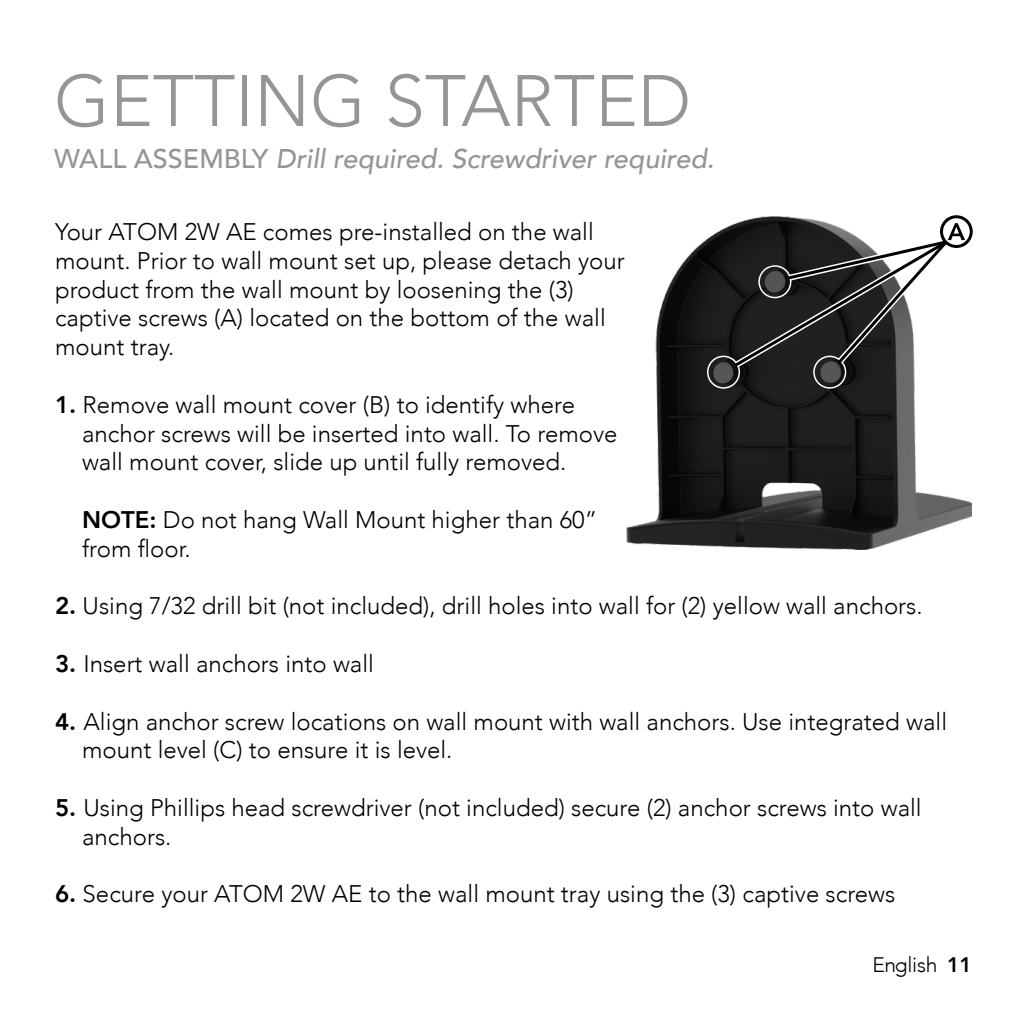
<style>
.page{position:relative;width:1026px;height:1026px;background:#fff}
.page>*{position:absolute;margin:0;border:0;box-sizing:border-box;transform-origin:0 0}
.t1{font:300 72px "Avenir";color:#939598}
.t2{font:italic 500 27px "Avenir";color:#939598}
.t3{font:300 24px/28.8px "Avenir";color:#000}
.t4{font:300 21px "Avenir";letter-spacing:-.02em;color:#000}
.s1{font-style:normal}
.s2{font-weight:800}
</style>
<div class="page">
<img style="left:627px;top:216px;width:345px;height:334px">
<div style="left:813px;top:356px;width:33px;height:33px;border:2px solid #fff;border-radius:50%"></div>
<div style="left:707px;top:356px;width:33px;height:33px;border:2px solid #fff;border-radius:50%"></div>
<svg style="left:942px;top:217px;width:29px;height:29px"></svg>
<div style="left:940px;top:215px;width:33px;height:33px;border:3px solid #000;border-radius:50%"></div>
<svg style="left:729px;top:223px;width:236px;height:150px"></svg>
<p class="t1" style="left:54px;top:59px;width:639px">GETTING STARTED</p>
<p class="t2" style="left:54px;top:143px;width:662px"><span class="s1">WALL ASSEMBLY</span> Drill required. Screwdriver required.</p>
<p class="t3" style="left:55px;top:217px;width:571px">Your ATOM 2W AE comes pre-installed on the wall mount. Prior to wall mount set up, please detach your product from the wall mount by loosening the (3) captive screws (A) located on the bottom of the wall mount tray.</p>
<p class="t3" style="left:82px;top:390px;width:537px;text-indent:-27px"><span class="s2">1.</span> Remove wall mount cover (B) to identify where anchor screws will be inserted into wall. To remove wall mount cover, slide up until fully removed.</p>
<p class="t3" style="left:82px;top:505px;width:517px"><span class="s2">NOTE:</span> Do not hang Wall Mount higher than 60” from floor.</p>
<p class="t3" style="left:55px;top:592px;width:869px"><span class="s2">2.</span> Using 7/32 drill bit (not included), drill holes into wall for (2) yellow wall anchors.</p>
<p class="t3" style="left:55px;top:649px;width:320px"><span class="s2">3.</span> Insert wall anchors into wall</p>
<p class="t3" style="left:82px;top:707px;width:867px;text-indent:-27px"><span class="s2">4.</span> Align anchor screw locations on wall mount with wall anchors. Use integrated wall mount level (C) to ensure it is level.</p>
<p class="t3" style="left:82px;top:793px;width:841px;text-indent:-27px"><span class="s2">5.</span> Using Phillips head screwdriver (not included) secure (2) anchor screws into wall anchors.</p>
<p class="t3" style="left:55px;top:880px;width:842px"><span class="s2">6.</span> Secure your ATOM 2W AE to the wall mount tray using the (3) captive screws</p>
<p class="t4" style="left:872px;top:952px;width:101px">English <span class="s2">11</span></p>
</div>
